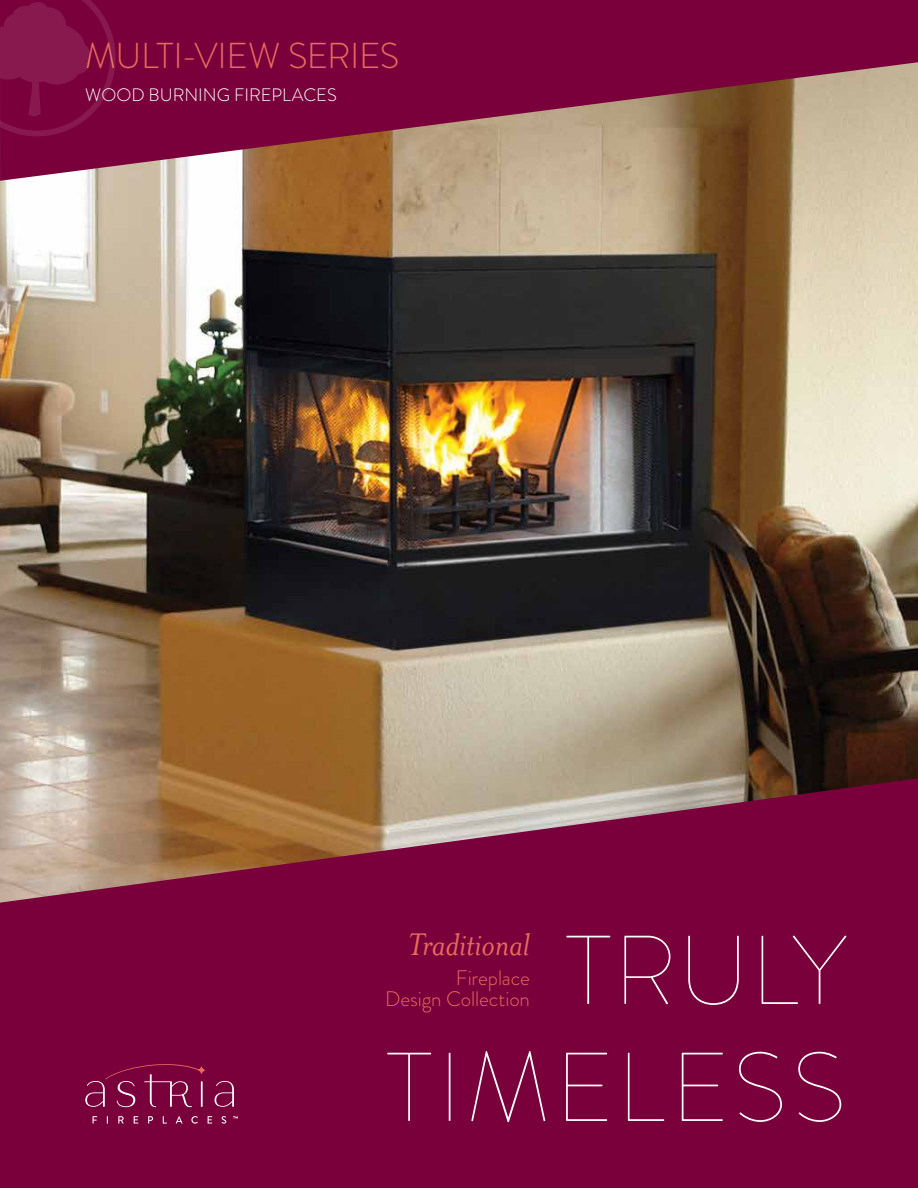
<style>
.page{position:relative;width:918px;height:1188px;background:#fff}
.page>*{position:absolute;margin:0;border:0;box-sizing:border-box;transform-origin:0 0}
.t1{font:100 97.5px/117px "Brandon Grotesque";letter-spacing:.025em;color:#fff;text-align:right}
.t2{font:300 36px "Brandon Grotesque";letter-spacing:-.015em;color:#e66b5b}
.t3{font:italic 36px "Mrs Eaves OT";letter-spacing:-.005em;color:#e66b5b}
.t4{font:300 21px/21px "Brandon Grotesque";letter-spacing:-.005em;color:#e66b5b;text-align:right}
.t5{font:300 18px "Brandon Grotesque";color:#fff}
</style>
<div class="page">
<img style="left:0;top:181px;width:918px;height:597px">
<svg style="left:0;top:0;width:918px;height:181px;fill:#7a003c"></svg>
<svg style="left:0;top:778px;width:918px;height:410px;fill:#7a003c"></svg>
<svg style="left:93px;top:1116px;width:4px;height:8px"></svg>
<svg style="left:118px;top:1116px;width:6px;height:8px"></svg>
<svg style="left:134px;top:1116px;width:4px;height:8px"></svg>
<svg style="left:148px;top:1116px;width:5px;height:8px"></svg>
<svg style="left:163px;top:1116px;width:4px;height:8px"></svg>
<svg style="left:176px;top:1116px;width:7px;height:8px"></svg>
<svg style="left:191px;top:1116px;width:7px;height:8px"></svg>
<svg style="left:208px;top:1116px;width:4px;height:8px"></svg>
<svg style="left:222px;top:1116px;width:4px;height:8px"></svg>
<svg style="left:215px;top:1081px;width:19px;height:26px"></svg>
<svg style="left:85px;top:1064px;width:121px;height:44px"></svg>
<svg style="left:233px;top:1116px;width:5px;height:3px"></svg>
<svg style="left:0;top:0;width:116px;height:136px"></svg>
<h2 class="t2" style="left:85px;top:31px;width:315px">MULTI-VIEW SERIES</h2>
<p class="t5" style="left:85px;top:82px;width:253px">WOOD BURNING FIREPLACES</p>
<h2 class="t3" style="left:408px;top:924px;width:124px">Traditional</h2>
<p class="t4" style="left:385px;top:967px;width:146px">Fireplace<br>Design Collection</p>
<h1 class="t1" style="left:387px;top:911px;width:461px">TRULY<br>TIMELESS</h1>
</div>
